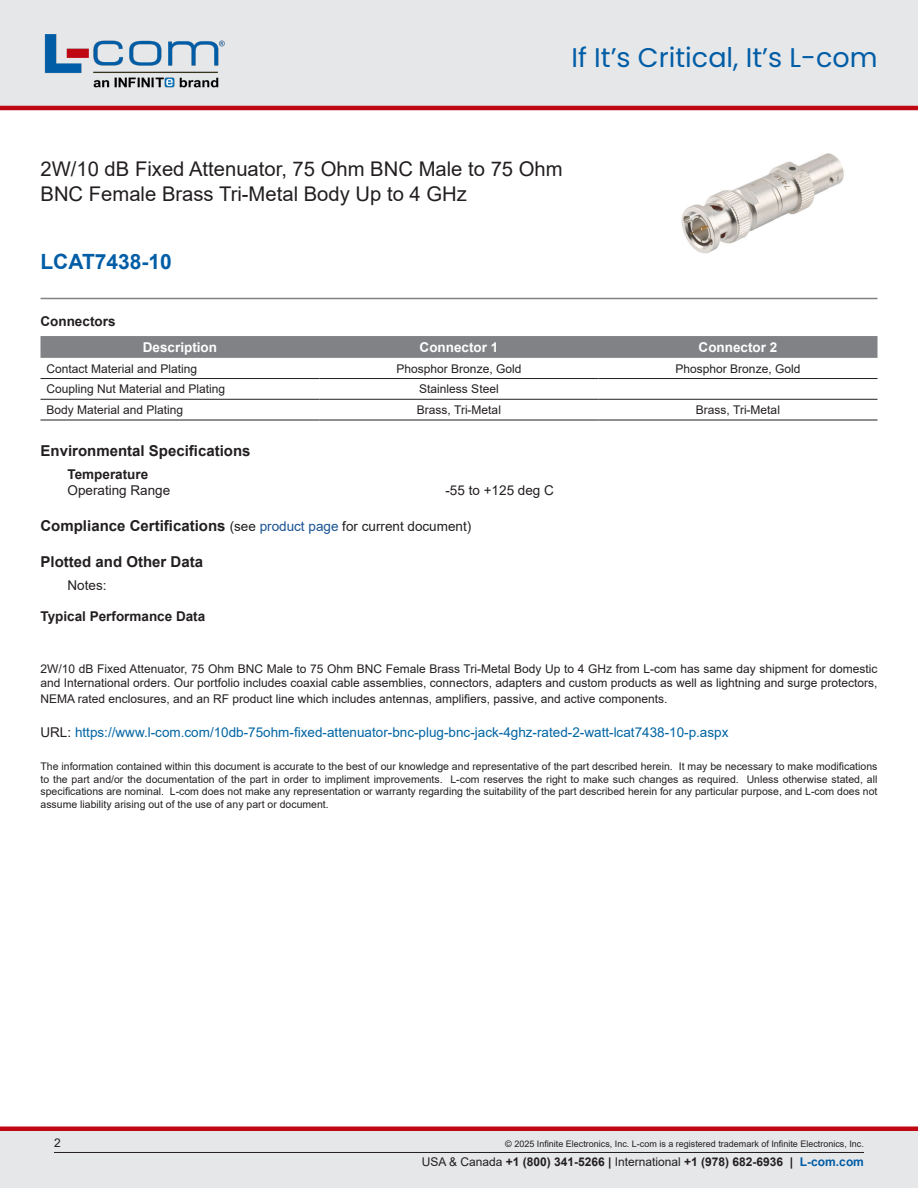
<style>
.page{position:relative;width:918px;height:1188px;background:#fff}
.page>*{position:absolute;margin:0;border:0;box-sizing:border-box;transform-origin:0 0}
.t1{font:27px "Poppins";color:#005da6}
.Branded_Part_No{font:700 21px "Arial";color:#005da6}
.Web_Description_Para{font:20.25px/24.3px "Arial";color:#231f20}
.Head1_for_Compliance{font:700 15px "Arial";color:#231f20}
.Head1{font:700 15px "Arial";color:#231f20}
.Marketing_and_URL{font:13.5px "Arial";color:#0065a4}
.Head2{font:700 13.5px "Arial";color:#231f20}
.Table_Header{font:700 13.5px "Arial";color:#fff}
.Specs_Para{font:13.5px "Arial";color:#231f20}
.Head2_after_Head1{font:700 13.5px "Arial";color:#231f20}
.Specs_Notes_Para{font:13.5px "Arial";color:#231f20}
.Web_Description_Para-2{font:12px/14.4px "Arial";color:#231f20}
.Table_Body{font:12px "Arial";color:#231f20}
.Table_Body_Left{font:12px "Arial";color:#231f20}
.t2{font:700 12px "Arial";color:#231f20}
.t3{font:10.5px/12.6px "Arial";color:#231f20;text-align:justify}
.Copyright_disclaimer{font:9px "Arial";color:#231f20}
.s1{font-weight:400;font-size:13.5px}
.s2{font-weight:400;font-size:13.5px;color:#1a5392}
.s3{color:#231f20}
.s4{font-weight:400}
.s5{color:#005da6}
</style>
<div class="page">
<div style="left:0;top:1131px;width:918px;height:57px;background:#e6e7e9"></div>
<div style="left:0;top:1126px;width:918px;height:5px;background:#c00814"></div>
<div style="left:0;top:0;width:918px;height:108px;background:#e6e7e9"></div>
<hr style="left:0;top:106px;width:918px;height:4px;background:#c00814">
<img style="left:44px;top:34px;width:181px;height:54px">
<hr style="left:54px;top:1152px;width:810px;height:1px;background:#231f20">
<hr style="left:40px;top:298px;width:838px;height:1px;background:#808285">
<img style="left:681px;top:153px;width:163px;height:101px">
<div style="left:40px;top:336px;width:838px;height:22px;background:#808285"></div>
<hr style="left:40px;top:378px;width:280px;height:1px;background:#231f20">
<hr style="left:320px;top:378px;width:278px;height:1px;background:#231f20">
<hr style="left:598px;top:378px;width:280px;height:1px;background:#231f20">
<hr style="left:40px;top:399px;width:280px;height:1px;background:#231f20">
<hr style="left:320px;top:399px;width:278px;height:1px;background:#231f20">
<hr style="left:598px;top:399px;width:280px;height:1px;background:#231f20">
<hr style="left:40px;top:420px;width:280px;height:1px;background:#231f20">
<hr style="left:320px;top:420px;width:278px;height:1px;background:#231f20">
<hr style="left:598px;top:420px;width:280px;height:1px;background:#231f20">
<h1 class="t1" style="left:572px;top:41px;width:307px">If It’s Critical, It’s L-com</h1>
<h1 class="Web_Description_Para" style="left:40px;top:157px;width:524px">2W/10 dB Fixed Attenuator, 75 Ohm BNC Male to 75 Ohm<br>BNC Female Brass Tri-Metal Body Up to 4 GHz</h1>
<p class="Branded_Part_No" style="left:40px;top:247px;width:133px">LCAT7438-10</p>
<p class="Head2" style="left:40px;top:312px;width:77px">Connectors</p>
<p class="Table_Header" style="left:143px;top:338px;width:76px">Description</p>
<p class="Table_Header" style="left:420px;top:338px;width:80px">Connector 1</p>
<p class="Table_Header" style="left:699px;top:338px;width:80px">Connector 2</p>
<p class="Table_Body_Left" style="left:46px;top:360px;width:152px">Contact Material and Plating</p>
<p class="Table_Body" style="left:397px;top:360px;width:126px">Phosphor Bronze, Gold</p>
<p class="Table_Body" style="left:676px;top:360px;width:126px">Phosphor Bronze, Gold</p>
<p class="Table_Body_Left" style="left:46px;top:381px;width:180px">Coupling Nut Material and Plating</p>
<p class="Table_Body" style="left:419px;top:381px;width:81px">Stainless Steel</p>
<p class="Table_Body_Left" style="left:46px;top:402px;width:138px">Body Material and Plating</p>
<p class="Table_Body" style="left:417px;top:402px;width:86px">Brass, Tri-Metal</p>
<p class="Table_Body" style="left:696px;top:402px;width:86px">Brass, Tri-Metal</p>
<p class="Head1" style="left:40px;top:440px;width:212px">Environmental Specifications</p>
<p class="Head2_after_Head1" style="left:68px;top:465px;width:82px">Temperature</p>
<p class="Specs_Para" style="left:68px;top:481px;width:104px">Operating Range</p>
<p class="Specs_Para" style="left:446px;top:481px;width:110px">-55 to +125 deg C</p>
<p class="Head1_for_Compliance" style="left:40px;top:515px;width:432px">Compliance Certifications <span class="s1">(see</span> <span class="s2">product page</span> <span class="s1">for current document)</span></p>
<p class="Head1_for_Compliance" style="left:40px;top:551px;width:164px">Plotted and Other Data</p>
<p class="Specs_Notes_Para" style="left:68px;top:576px;width:41px">Notes:</p>
<p class="Head2" style="left:40px;top:607px;width:166px">Typical Performance Data</p>
<h1 class="Web_Description_Para-2" style="left:40px;top:661px;width:839px">2W/10 dB Fixed Attenuator, 75 Ohm BNC Male to 75 Ohm BNC Female Brass Tri-Metal Body Up to 4 GHz from L-com has same day shipment for domestic and International orders. Our portfolio includes coaxial cable assemblies, connectors, adapters and custom products as well as lightning and surge protectors,</h1>
<h1 class="Web_Description_Para-2" style="left:40px;top:692px;width:628px">NEMA rated enclosures, and an RF product line which includes antennas, amplifiers, passive, and active components.</h1>
<p class="Marketing_and_URL" style="left:40px;top:723px;width:689px"><span class="s3">URL:</span> https://www.l-com.com/10db-75ohm-fixed-attenuator-bnc-plug-bnc-jack-4ghz-rated-2-watt-lcat7438-10-p.aspx</p>
<p class="t3" style="left:40px;top:760px;width:838px">The information contained within this document is accurate to the best of our knowledge and representative of the part described herein. It may be necessary to make modifications to the part and/or the documentation of the part in order to impliment improvements. L-com reserves the right to make such changes as required. Unless otherwise stated, all specifications are nominal. L-com does not make any representation or warranty regarding the suitability of the part described herein for any particular purpose, and L-com does not assume liability arising out of the use of any part or document.</p>
<p class="Web_Description_Para-2" style="left:54px;top:1136px;width:8px">2</p>
<p class="Copyright_disclaimer" style="left:505px;top:1138px;width:360px">© 2025 Infinite Electronics, Inc. L-com is a registered trademark of Infinite Electronics, Inc.</p>
<p class="t2" style="left:422px;top:1153px;width:444px"><span class="s4">USA &amp; Canada</span> +1 (800) 341-5266 | <span class="s4">International</span> +1 (978) 682-6936 | <span class="s5">L-com.com</span></p>
</div>
